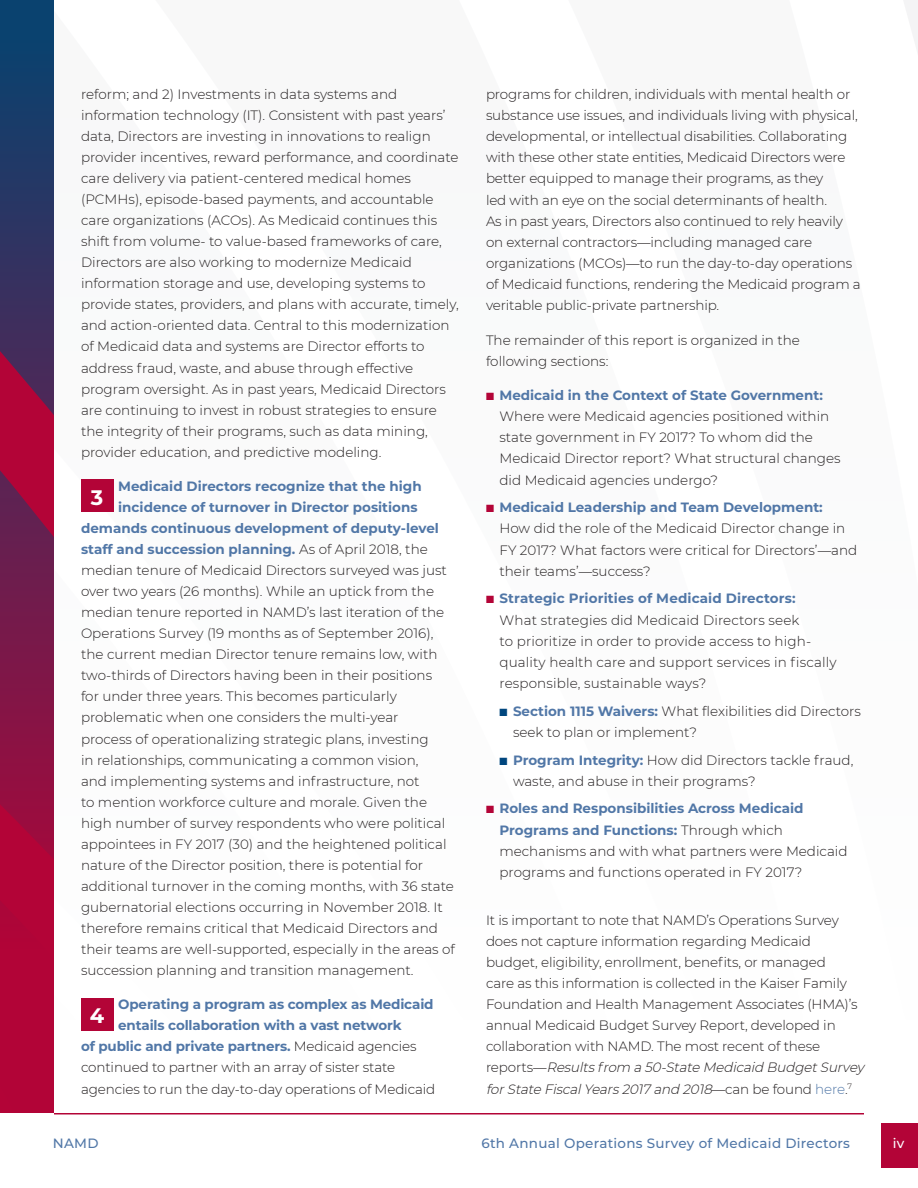
<style>
.page{position:relative;width:918px;height:1188px;background:#fff}
.page>*{position:absolute;margin:0;border:0;box-sizing:border-box;transform-origin:0 0}
.T{font:700 21px "Montserrat";color:#fff}
.T-2{font:300 13.5px/21.1px "Montserrat";color:#231f20}
.T-3{font:700 13.5px "Montserrat";color:#5177a7}
.t1{font:500 13.5px "Montserrat";letter-spacing:.02em;color:#5177a7}
.t2{font:500 13.5px "Montserrat";color:#fff}
.s1{font-weight:300;color:#231f20}
.s2{color:#b30437}
.s3{font-weight:700;color:#5177a7}
.s4{color:#00467e}
.s5{font-style:italic}
.s6{color:#5177a7}
</style>
<div class="page">
<div style="left:882px;top:1123px;width:36px;height:45px;background:#b30437"></div>
<hr style="left:54px;top:1113px;width:810px;height:1px;background:#b30437">
<svg style="left:0;top:0;width:54px;height:746px;background:#562555"></svg>
<svg style="left:0;top:746px;width:54px;height:367px;background:#ab0639"></svg>
<div style="left:81px;top:480px;width:32px;height:32px;background:#b30437"></div>
<div style="left:81px;top:998px;width:32px;height:32px;background:#b30437"></div>
<p class="T-2" style="left:81px;top:83px;width:379px">reform; and 2) Investments in data systems and information technology (IT). Consistent with past years’ data, Directors are investing in innovations to realign provider incentives, reward performance, and coordinate care delivery via patient-centered medical homes (PCMHs), episode-based payments, and accountable care organizations (ACOs). As Medicaid continues this shift from volume- to value-based frameworks of care, Directors are also working to modernize Medicaid information storage and use, developing systems to provide states, providers, and plans with accurate, timely, and action-oriented data. Central to this modernization of Medicaid data and systems are Director efforts to address fraud, waste, and abuse through effective program oversight. As in past years, Medicaid Directors are continuing to invest in robust strategies to ensure the integrity of their programs, such as data mining, provider education, and predictive modeling.</p>
<p class="T" style="left:91px;top:482px;width:14px">3</p>
<p class="T-3" style="left:118px;top:477px;width:305px">Medicaid Directors recognize that the high</p>
<p class="T-3" style="left:118px;top:498px;width:301px">incidence of turnover in Director positions</p>
<p class="T-3" style="left:81px;top:519px;width:359px">demands continuous development of deputy-level</p>
<p class="T-3" style="left:81px;top:540px;width:348px">staff and succession planning. <span class="s1">As of April 2018, the</span></p>
<p class="T-2" style="left:81px;top:559px;width:367px">median tenure of Medicaid Directors surveyed was just</p>
<p class="T-2" style="left:81px;top:581px;width:355px">over two years (26 months). While an uptick from the</p>
<p class="T-2" style="left:81px;top:602px;width:365px">median tenure reported in NAMD’s last iteration of the</p>
<p class="T-2" style="left:81px;top:623px;width:354px">Operations Survey (19 months as of September 2016),</p>
<p class="T-2" style="left:81px;top:644px;width:358px">the current median Director tenure remains low, with</p>
<p class="T-2" style="left:81px;top:665px;width:353px">two-thirds of Directors having been in their positions</p>
<p class="T-2" style="left:81px;top:686px;width:317px">for under three years. This becomes particularly</p>
<p class="T-2" style="left:81px;top:707px;width:319px">problematic when one considers the multi-year</p>
<p class="T-2" style="left:81px;top:728px;width:349px">process of operationalizing strategic plans, investing</p>
<p class="T-2" style="left:81px;top:749px;width:339px">in relationships, communicating a common vision,</p>
<p class="T-2" style="left:81px;top:770px;width:340px">and implementing systems and infrastructure, not</p>
<p class="T-2" style="left:81px;top:791px;width:348px">to mention workforce culture and morale. Given the</p>
<p class="T-2" style="left:81px;top:812px;width:366px">high number of survey respondents who were political</p>
<p class="T-2" style="left:81px;top:833px;width:367px">appointees in FY 2017 (30) and the heightened political</p>
<p class="T-2" style="left:81px;top:854px;width:344px">nature of the Director position, there is potential for</p>
<p class="T-2" style="left:81px;top:875px;width:374px">additional turnover in the coming months, with 36 state</p>
<p class="T-2" style="left:81px;top:896px;width:363px">gubernatorial elections occurring in November 2018. It</p>
<p class="T-2" style="left:81px;top:917px;width:358px">therefore remains critical that Medicaid Directors and</p>
<p class="T-2" style="left:81px;top:938px;width:375px">their teams are well-supported, especially in the areas of</p>
<p class="T-2" style="left:81px;top:959px;width:334px">succession planning and transition management.</p>
<p class="T" style="left:90px;top:1000px;width:16px">4</p>
<p class="T-3" style="left:118px;top:995px;width:317px">Operating a program as complex as Medicaid</p>
<p class="T-3" style="left:118px;top:1016px;width:285px">entails collaboration with a vast network</p>
<p class="T-3" style="left:81px;top:1037px;width:337px">of public and private partners. <span class="s1">Medicaid agencies</span></p>
<p class="T-2" style="left:81px;top:1057px;width:316px">continued to partner with an array of sister state</p>
<p class="T-2" style="left:81px;top:1078px;width:356px">agencies to run the day-to-day operations of Medicaid</p>
<p class="T-2" style="left:486px;top:83px;width:376px">programs for children, individuals with mental health or substance use issues, and individuals living with physical, developmental, or intellectual disabilities. Collaborating with these other state entities, Medicaid Directors were better equipped to manage their programs, as they<br>led with an eye on the social determinants of health.<br>As in past years, Directors also continued to rely heavily on external contractors—including managed care organizations (MCOs)—to run the day-to-day operations of Medicaid functions, rendering the Medicaid program a veritable public-private partnership.</p>
<p class="T-2" style="left:486px;top:329px;width:315px">The remainder of this report is organized in the following sections:</p>
<p class="T-2" style="left:500px;top:384px;width:343px;text-indent:-14px"><span class="s2">■</span> <span class="s3">Medicaid in the Context of State Government:<br></span>Where were Medicaid agencies positioned within state government in FY 2017? To whom did the Medicaid Director report? What structural changes did Medicaid agencies undergo?</p>
<p class="T-2" style="left:500px;top:497px;width:359px;text-indent:-14px"><span class="s2">■</span> <span class="s3">Medicaid Leadership and Team Development:<br></span>How did the role of the Medicaid Director change in FY 2017? What factors were critical for Directors’—and their teams’—success?</p>
<p class="T-2" style="left:500px;top:588px;width:338px;text-indent:-14px"><span class="s2">■</span> <span class="s3">Strategic Priorities of Medicaid Directors:<br></span>What strategies did Medicaid Directors seek<br>to prioritize in order to provide access to high&shy;quality health care and support services in fiscally responsible, sustainable ways?</p>
<p class="T-2" style="left:513px;top:700px;width:349px;text-indent:-14px"><span class="s4">■</span> <span class="s3">Section 1115 Waivers:</span> What flexibilities did Directors seek to plan or implement?</p>
<p class="T-2" style="left:513px;top:749px;width:342px;text-indent:-14px"><span class="s4">■</span> <span class="s3">Program Integrity:</span> How did Directors tackle fraud, waste, and abuse in their programs?</p>
<p class="T-2" style="left:500px;top:798px;width:350px;text-indent:-14px"><span class="s2">■</span> <span class="s3">Roles and Responsibilities Across Medicaid Programs and Functions:</span> Through which mechanisms and with what partners were Medicaid programs and functions operated in FY 2017?</p>
<p class="T-2" style="left:486px;top:909px;width:380px">It is important to note that NAMD’s Operations Survey does not capture information regarding Medicaid budget, eligibility, enrollment, benefits, or managed<br>care as this information is collected in the Kaiser Family Foundation and Health Management Associates (HMA)’s annual Medicaid Budget Survey Report, developed in collaboration with NAMD. The most recent of these<br>r e p o r t s— <span class="s5">Resultsfrom a 50-State Medicaid BudgetSurvey forState FiscalYears2017 and 2018</span>— c a n b e fo u n d <span class="s6">h e r e</span> . <sup>7</sup></p>
<p class="t1" style="left:53px;top:1134px;width:47px">NAMD</p>
<p class="t1" style="left:481px;top:1134px;width:370px">6th Annual Operations Survey of Medicaid Directors</p>
<p class="t2" style="left:893px;top:1134px;width:13px">iv</p>
</div>
